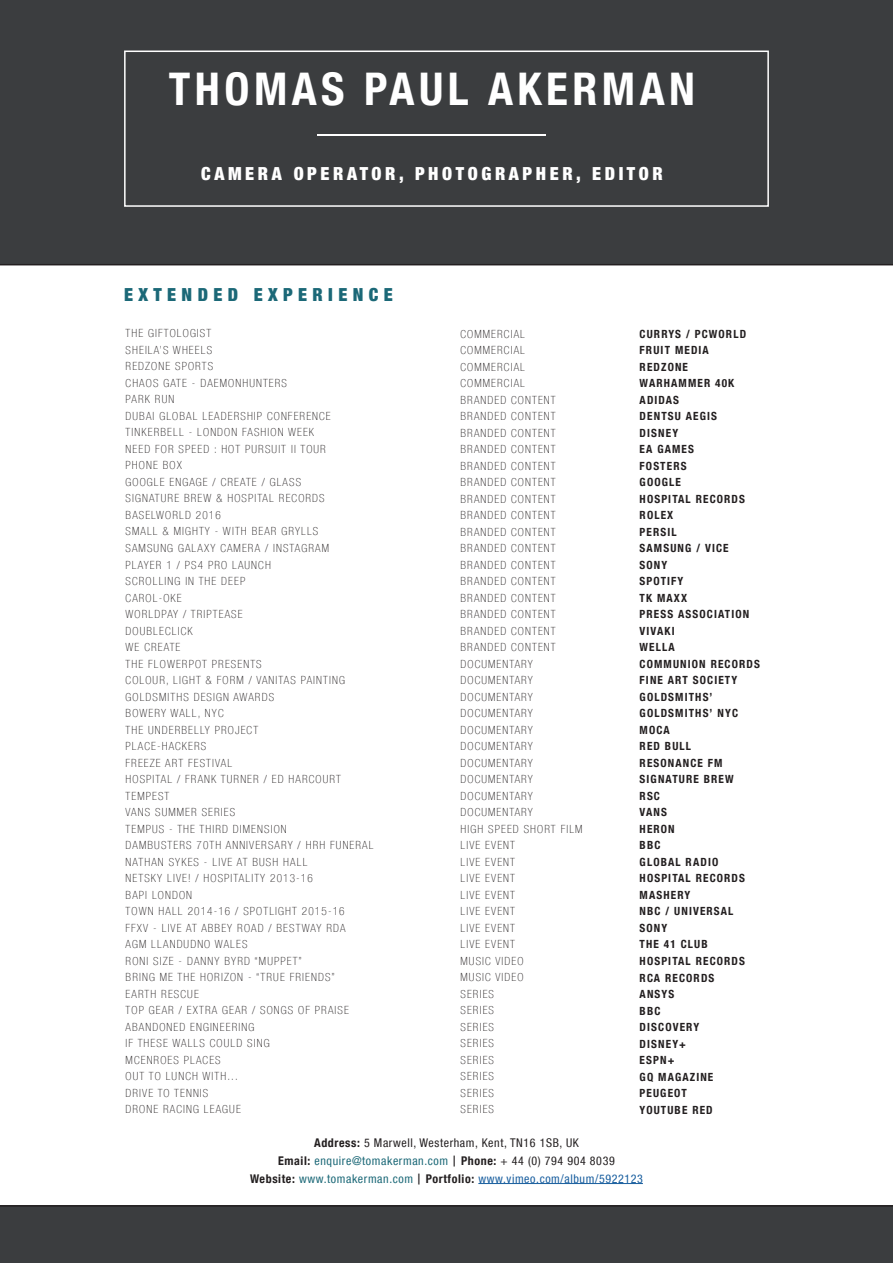
<style>
.page{position:relative;width:893px;height:1263px;background:#fff}
.page>*{position:absolute;margin:0;border:0;box-sizing:border-box;transform-origin:0 0}
.t1{font:700 condensed 45px "Helvetica Neue LT Com";letter-spacing:.1em;color:#fff}
.t2{font:900 condensed 18px "Helvetica Neue LT Com";letter-spacing:.2em;color:#fff}
.t3{font:900 condensed 18px "Helvetica Neue LT Com";letter-spacing:.3em;color:#1b6877}
.t4{font:condensed 12px/18px "Helvetica Neue LT Com";letter-spacing:.05em;color:#231f20;text-align:center}
.t5{font:100 condensed 11.25px/16.5px "Helvetica Neue LT Com";letter-spacing:.1em;color:#231f20}
.t6{font:700 condensed 11.25px/16.5px "Helvetica Neue LT Com";letter-spacing:.1em;color:#231f20}
.s1{font-weight:700}
.s2{color:#1b6877}
.s3{font-family:"Raleway";font-weight:600;font-stretch:normal}
.s4{color:#175d9e}
</style>
<div class="page">
<div style="left:0;top:0;width:893px;height:265px;background:#3b3d3f"></div>
<hr style="left:317px;top:134px;width:229px;height:2px;background:#fff">
<div style="left:0;top:1205px;width:893px;height:58px;background:#3b3d3f"></div>
<div style="left:124px;top:51px;width:645px;height:156px;border:2px solid #fff"></div>
<hr style="left:478px;top:1183px;width:165px;height:1px;background:#175d9e">
<h1 class="t1" style="left:169px;top:62px;width:528px">THOMAS PAUL AKERMAN</h1>
<h2 class="t2" style="left:201px;top:162px;width:463px">CAMERA OPERATOR, PHOTOGRAPHER, EDITOR</h2>
<h2 class="t3" style="left:124px;top:284px;width:270px">EXTENDED EXPERIENCE</h2>
<p class="t5" style="left:126px;top:325px;width:250px">THE GIFTOLOGIST<br>SHEILA’S WHEELS<br>REDZONE SPORTS<br>CHAOS GATE - DAEMONHUNTERS<br>PARK RUN<br>DUBAI GLOBAL LEADERSHIP CONFERENCE<br>TINKERBELL - LONDON FASHION WEEK<br>NEED FOR SPEED : HOT PURSUIT II TOUR<br>PHONE BOX<br>GOOGLE ENGAGE / CREATE / GLASS<br>SIGNATURE BREW &amp; HOSPITAL RECORDS<br>BASELWORLD 2016<br>SMALL &amp; MIGHTY - WITH BEAR GRYLLS<br>SAMSUNG GALAXY CAMERA / INSTAGRAM<br>PLAYER 1 / PS4 PRO LAUNCH<br>SCROLLING IN THE DEEP<br>CAROL-OKE<br>WORLDPAY / TRIPTEASE<br>DOUBLECLICK<br>WE CREATE<br>THE FLOWERPOT PRESENTS<br>COLOUR, LIGHT &amp; FORM / VANITAS PAINTING<br>GOLDSMITHS DESIGN AWARDS<br>BOWERY WALL, NYC<br>THE UNDERBELLY PROJECT<br>PLACE-HACKERS<br>FREEZE ART FESTIVAL<br>HOSPITAL / FRANK TURNER / ED HARCOURT<br>TEMPEST<br>VANS SUMMER SERIES<br>TEMPUS - THE THIRD DIMENSION<br>DAMBUSTERS 70TH ANNIVERSARY / HRH FUNERAL<br>NATHAN SYKES - LIVE AT BUSH HALL<br>NETSKY LIVE! / HOSPITALITY 2013-16<br>BAPI LONDON<br>TOWN HALL 2014-16 / SPOTLIGHT 2015-16<br>FFXV - LIVE AT ABBEY ROAD / BESTWAY RDA<br>AGM LLANDUDNO WALES<br>RONI SIZE - DANNY BYRD “MUPPET”<br>BRING ME THE HORIZON - “TRUE FRIENDS”<br>EARTH RESCUE<br>TOP GEAR / EXTRA GEAR / SONGS OF PRAISE<br>ABANDONED ENGINEERING<br>IF THESE WALLS COULD SING<br>MCENROES PLACES<br>OUT TO LUNCH WITH...<br>DRIVE TO TENNIS<br>DRONE RACING LEAGUE</p>
<p class="t5" style="left:461px;top:325px;width:124px">COMMERCIAL<br>COMMERCIAL<br>COMMERCIAL<br>COMMERCIAL<br>BRANDED CONTENT<br>BRANDED CONTENT<br>BRANDED CONTENT<br>BRANDED CONTENT<br>BRANDED CONTENT<br>BRANDED CONTENT<br>BRANDED CONTENT<br>BRANDED CONTENT<br>BRANDED CONTENT<br>BRANDED CONTENT<br>BRANDED CONTENT<br>BRANDED CONTENT<br>BRANDED CONTENT<br>BRANDED CONTENT<br>BRANDED CONTENT<br>BRANDED CONTENT<br>DOCUMENTARY<br>DOCUMENTARY<br>DOCUMENTARY<br>DOCUMENTARY<br>DOCUMENTARY<br>DOCUMENTARY<br>DOCUMENTARY<br>DOCUMENTARY<br>DOCUMENTARY<br>DOCUMENTARY<br>HIGH SPEED SHORT FILM<br>LIVE EVENT<br>LIVE EVENT<br>LIVE EVENT<br>LIVE EVENT<br>LIVE EVENT<br>LIVE EVENT<br>LIVE EVENT<br>MUSIC VIDEO<br>MUSIC VIDEO<br>SERIES<br>SERIES<br>SERIES<br>SERIES<br>SERIES<br>SERIES<br>SERIES<br>SERIES</p>
<p class="t6" style="left:640px;top:326px;width:122px">CURRYS / PCWORLD<br>FRUIT MEDIA<br>REDZONE<br>WARHAMMER 40K<br>ADIDAS<br>DENTSU AEGIS<br>DISNEY<br>EA GAMES<br>FOSTERS<br>GOOGLE<br>HOSPITAL RECORDS<br>ROLEX<br>PERSIL<br>SAMSUNG / VICE<br>SONY<br>SPOTIFY<br>TK MAXX<br>PRESS ASSOCIATION<br>VIVAKI<br>WELLA<br>COMMUNION RECORDS<br>FINE ART SOCIETY<br>GOLDSMITHS’<br>GOLDSMITHS’ NYC<br>MOCA<br>RED BULL<br>RESONANCE FM<br>SIGNATURE BREW<br>RSC<br>VANS<br>HERON<br>BBC<br>GLOBAL RADIO<br>HOSPITAL RECORDS<br>MASHERY<br>NBC / UNIVERSAL<br>SONY<br>THE 41 CLUB<br>HOSPITAL RECORDS<br>RCA RECORDS<br>ANSYS<br>BBC<br>DISCOVERY<br>DISNEY+<br>ESPN+<br>GQ MAGAZINE<br>PEUGEOT<br>YOUTUBE RED</p>
<p class="t4" style="left:250px;top:1133px;width:394px"><span class="s1">Address:</span> 5 Marwell, Westerham, Kent, TN16 1SB, UK<br><span class="s1">Email:</span> <span class="s2">enquire@tomakerman.com</span> <span class="s3">|</span> <span class="s1">Phone:</span> + 44 (0) 794 904 8039<br><span class="s1">Website:</span> <span class="s2">www.tomakerman.com</span> <span class="s3">|</span> <span class="s1">Portfolio:</span> <span class="s4">www.vimeo.com/album/5922123</span></p>
</div>
